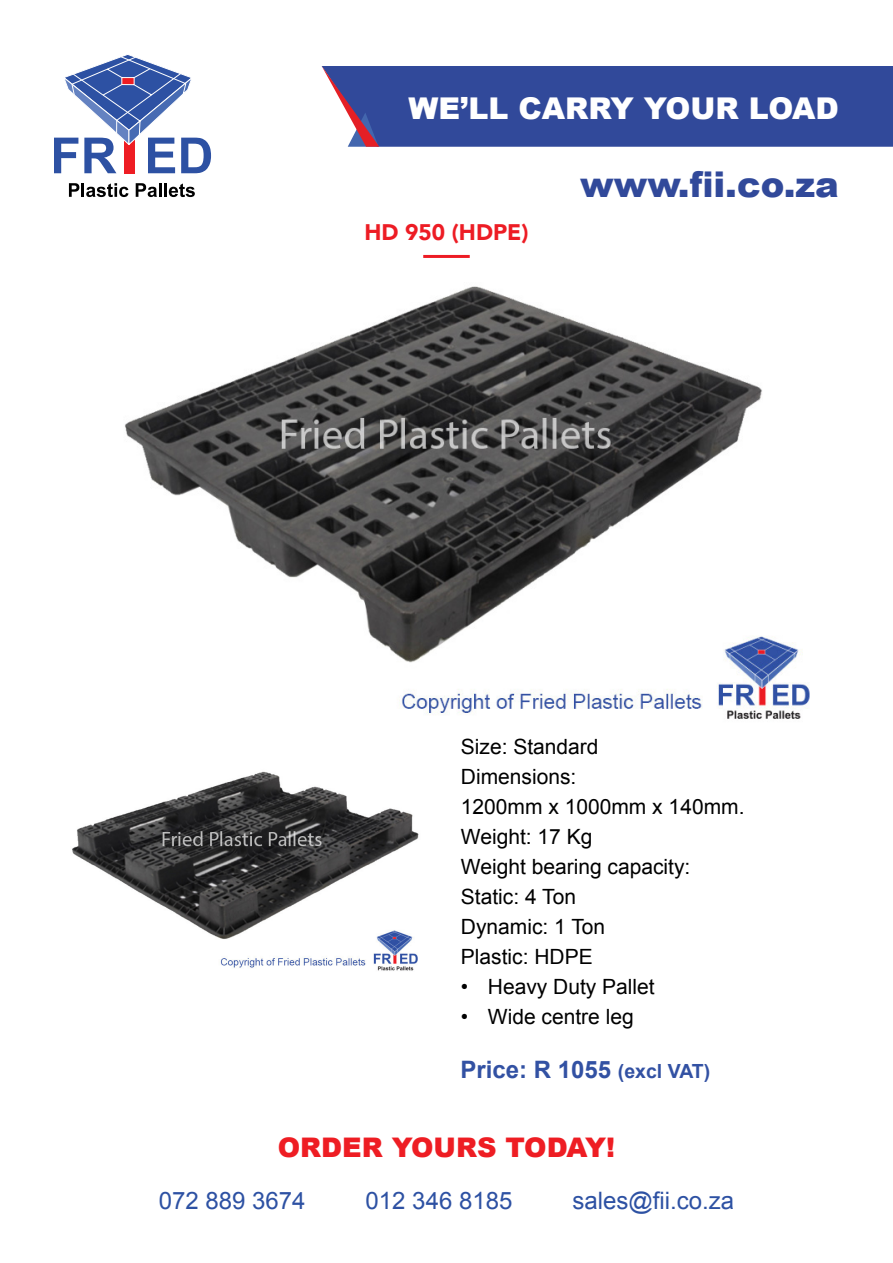
<style>
.page{position:relative;width:893px;height:1263px;background:#fff}
.page>*{position:absolute;margin:0;border:0;box-sizing:border-box;transform-origin:0 0}
.t1{font:900 35.55px "Arial";color:#31499a}
.t2{font:900 30px "Arial";color:#fff}
.t3{font:900 27px "Arial";color:#ee1d23}
.t4{font:24px "Arial";color:#2d51a3}
.t5{font:700 24px "Arial";color:#3251a3}
.Paragraph_Style_1{font:900 22.5px "Avenir";color:#ed1c24}
.t6{font:21px "Arial";color:#000}
.s1{font-size:19.5px}
</style>
<div class="page">
<div style="left:379px;top:66px;width:514px;height:81px;background:#31499a"></div>
<svg style="left:54px;top:54px;width:157px;height:119px"></svg>
<svg style="left:69px;top:183px;width:60px;height:14px"></svg>
<svg style="left:136px;top:183px;width:21px;height:14px"></svg>
<hr style="left:159px;top:183px;width:3px;height:14px;background:#000">
<hr style="left:164px;top:183px;width:3px;height:14px;background:#000">
<svg style="left:169px;top:183px;width:26px;height:14px"></svg>
<svg style="left:322px;top:66px;width:57px;height:81px"></svg>
<img style="left:125px;top:254px;width:685px;height:465px">
<hr style="left:423px;top:255px;width:47px;height:3px;background:#ed1c24">
<img style="left:72px;top:771px;width:347px;height:200px">
<h2 class="t2" style="left:409px;top:86px;width:432px">WE’LL CARRY YOUR LOAD</h2>
<p class="Paragraph_Style_1" style="left:364px;top:213px;width:166px">HD 950 (HDPE)</p>
<h1 class="t1" style="left:580px;top:158px;width:260px">www.fii.co.za</h1>
<p class="t6" style="left:461px;top:733px;width:139px">Size: Standard</p>
<p class="t6" style="left:461px;top:763px;width:117px">Dimensions:</p>
<p class="t6" style="left:461px;top:793px;width:285px">1200mm x 1000mm x 140mm.</p>
<p class="t6" style="left:461px;top:823px;width:133px">Weight: 17 Kg</p>
<p class="t6" style="left:461px;top:853px;width:231px">Weight bearing capacity:</p>
<p class="t6" style="left:461px;top:883px;width:117px">Static: 4 Ton</p>
<p class="t6" style="left:461px;top:913px;width:146px">Dynamic: 1 Ton</p>
<p class="t6" style="left:461px;top:943px;width:133px">Plastic: HDPE</p>
<p class="t6" style="left:461px;top:973px;width:195px">• Heavy Duty Pallet</p>
<p class="t6" style="left:461px;top:1003px;width:174px">• Wide centre leg</p>
<p class="t5" style="left:460px;top:1053px;width:251px">Price: R 1055 <span class="s1">(excl VAT)</span></p>
<p class="t3" style="left:278px;top:1128px;width:339px">ORDER YOURS TODAY!</p>
<p class="t4" style="left:159px;top:1185px;width:148px">072 889 3674</p>
<p class="t4" style="left:366px;top:1185px;width:148px">012 346 8185</p>
<p class="t4" style="left:572px;top:1185px;width:163px">sales@fii.co.za</p>
</div>
